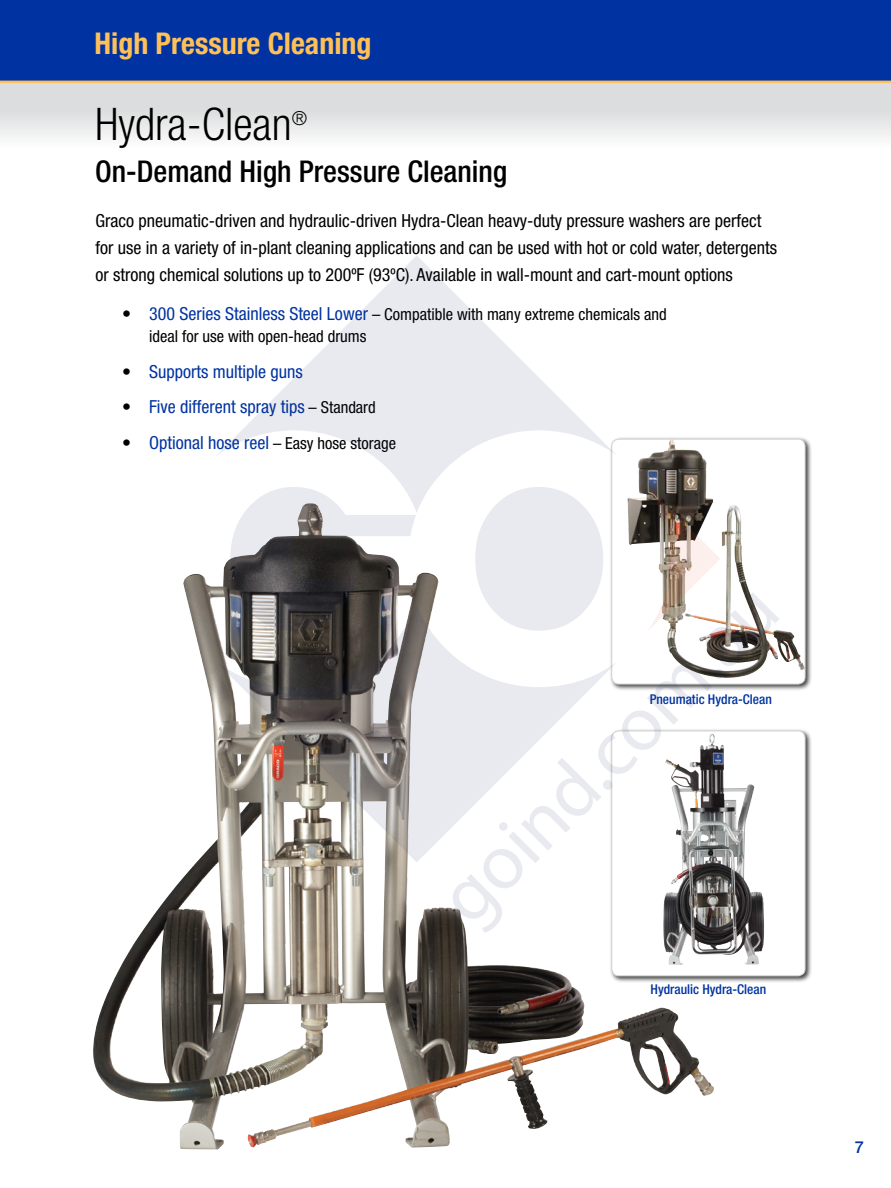
<style>
.page{position:relative;width:891px;height:1188px;background:#fff}
.page>*{position:absolute;margin:0;border:0;box-sizing:border-box;transform-origin:0 0}
.t1{font:300 condensed 45px "Helvetica Neue LT Std";color:#000}
.t2{font:500 condensed 30px "Helvetica Neue LT Std";color:#000}
.t3{font:700 condensed 30px "Helvetica Neue LT Std";color:#fec057}
.t4{font:300 condensed 19.35px "Helvetica Neue LT Std";color:#000}
.t5{font:condensed 18px/27px "Helvetica Neue LT Std";color:#000}
.t6{font:condensed 18px "Helvetica Neue LT Std";color:#0033a1}
.t7{font:condensed 16.5px/22.5px "Helvetica Neue LT Std";color:#000}
.t8{font:500 16.5px "Helvetica Neue LT Std";color:#0033a1}
.t9{font:500 condensed 13.5px "Helvetica Neue LT Std";color:#0033a1}
.s1{font-size:18px}
.s2{font-size:18px;color:#0033a1}
.s3{color:#000}
.s4{font-size:16.5px;color:#000}
</style>
<div class="page">
<div style="left:0;top:0;width:891px;height:81px;background:#0033a1"></div>
<div style="left:609px;top:436px;width:203px;height:255px;background:#000;opacity:.75"></div>
<svg style="left:612px;top:439px;width:193px;height:245px"></svg>
<img style="left:627px;top:441px;width:44px;height:44px">
<div style="left:0;top:83px;width:891px;height:64px;background:linear-gradient(to bottom,#d3d5d6,#f6f7f7)"></div>
<hr style="left:0;top:81px;width:891px;height:2px;background:#fec057">
<img style="left:93px;top:559px;width:455px;height:591px">
<div style="left:609px;top:728px;width:203px;height:255px;background:#000;opacity:.75"></div>
<svg style="left:612px;top:731px;width:193px;height:245px"></svg>
<div style="left:612px;top:731px;width:193px;height:245px;border:1px solid #d1d3d4;border-radius:7px"></div>
<svg style="left:217px;top:255px;width:400px;height:258px"></svg>
<svg style="left:215px;top:604px;width:235px;height:258px;background:#9d9894"></svg>
<svg style="left:230px;top:487px;width:186px;height:144px"></svg>
<svg style="left:111px;top:559px;width:77px;height:75px"></svg>
<svg style="left:450px;top:485px;width:330px;height:448px"></svg>
<h2 class="t3" style="left:94px;top:26px;width:279px">High Pressure Cleaning</h2>
<h1 class="t1" style="left:95px;top:98px;width:198px">Hydra-Clean</h1>
<p class="t4" style="left:292px;top:107px;width:17px">®</p>
<h2 class="t2" style="left:95px;top:154px;width:414px">On-Demand High Pressure Cleaning</h2>
<p class="t5" style="left:96px;top:207px;width:683px">Graco pneumatic-driven and hydraulic-driven Hydra-Clean heavy-duty pressure washers are perfect for use in a variety of in-plant cleaning applications and can be used with hot or cold water, detergents or strong chemical solutions up to 200ºF (93ºC). Available in wall-mount and cart-mount options</p>
<p class="t7" style="left:149px;top:303px;width:519px;text-indent:-27px"><span class="s1">•</span> <span class="s2">300 Series Stainless Steel Lower</span> – Compatible with many extreme chemicals and ideal for use with open-head drums</p>
<p class="t6" style="left:122px;top:361px;width:182px"><span class="s3">•</span> Supports multiple guns</p>
<p class="t6" style="left:122px;top:396px;width:255px"><span class="s3">•</span> Five different spray tips <span class="s4">– Standard</span></p>
<p class="t6" style="left:122px;top:432px;width:276px"><span class="s3">•</span> Optional hose reel <span class="s4">– Easy hose storage</span></p>
<p class="t9" style="left:650px;top:691px;width:124px">Pneumatic Hydra-Clean</p>
<p class="t9" style="left:651px;top:981px;width:117px">Hydraulic Hydra-Clean</p>
<p class="t8" style="left:855px;top:1137px;width:11px">7</p>
</div>
